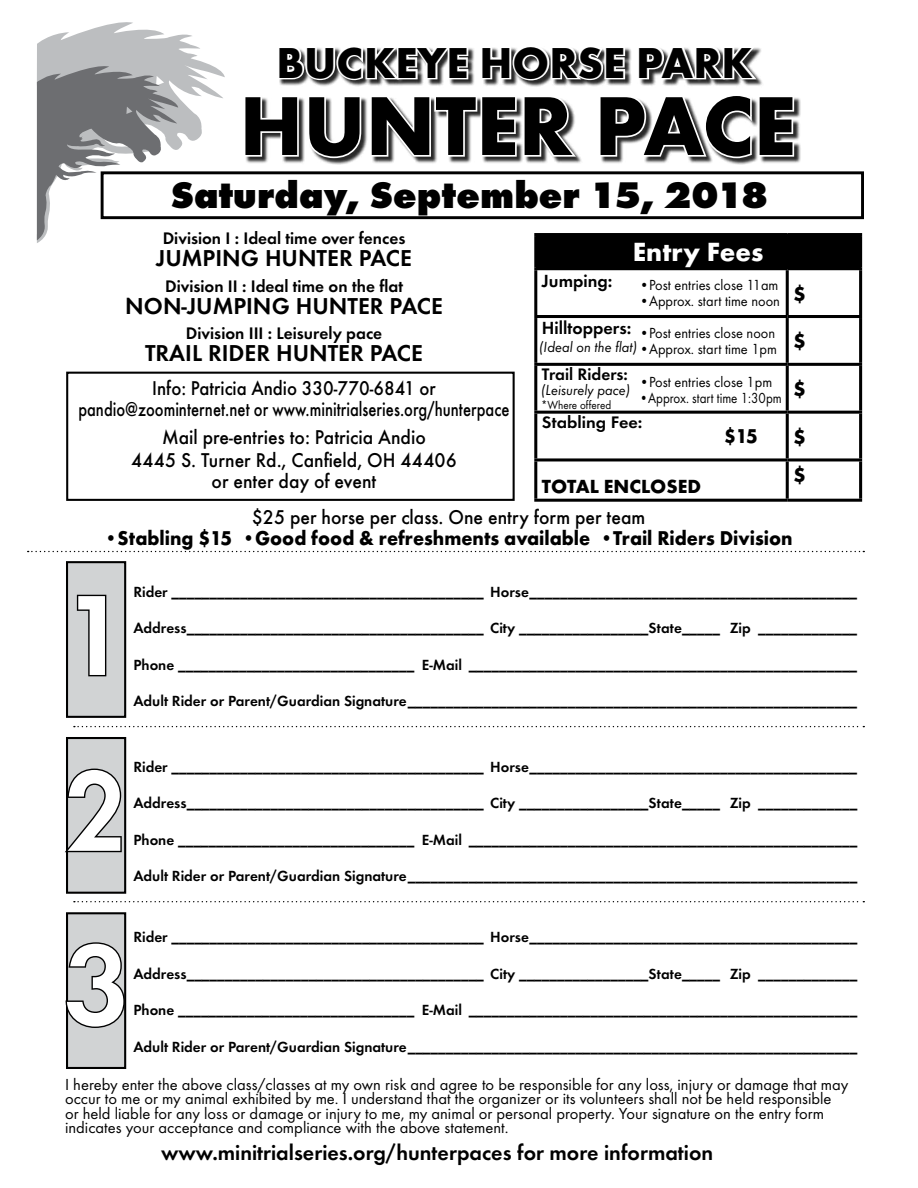
<style>
.page{position:relative;width:918px;height:1188px;background:#fff}
.page>*{position:absolute;margin:0;border:0;box-sizing:border-box;transform-origin:0 0}
.t1{font:600 118.2px "Futura T";color:#fff}
.t2{font:600 118.2px "Futura T";color:#fff;scale:.92 1}
.t3{font:700 86.55px "Futura T";color:#000}
.t4{font:700 44.85px "Futura T";color:#000}
.t5{font:800 38.55px "Futura T";color:#000}
.t6{font:700 27.3px "Futura T";color:#fff}
.t7{font:600 23.85px "Futura T";color:#000}
.t8{font:600 22.05px "Futura T";color:#000}
.t9{font:700 21.3px "Futura T";color:#000}
.t10{font:500 20.7px/23.7px "Futura T";color:#000;text-align:center;scale:.95 1}
.t11{font:500 20.7px/20.7px "Futura T";color:#000;text-align:center;scale:.91 1}
.t12{font:700 20.7px "Futura T";color:#000;scale:.94 1}
.t13{font:700 19.8px "Futura T";color:#000}
.t14{font:600 18.15px "Futura T";color:#000}
.t15{font:600 17.4px "Futura T";color:#000}
.t16{font:600 17.25px "Futura T";color:#000}
.t17{font:600 17.25px "Futura T";color:#000;scale:1.05 1}
.t18{font:16.65px/14.2px "Futura T";color:#000}
.t19{font:600 15.3px "Futura T";color:#000}
.t20{font:15.15px "Futura T";color:#000;scale:.95 1}
.t21{font:italic 15.15px "Futura T";color:#000}
.t22{font:15.15px "Futura T";color:#000;scale:.86 1}
.t23{font:12.15px "Futura T";color:#000;scale:.92 1}
</style>
<div class="page">
<svg style="left:37px;top:22px;width:188px;height:221px"></svg>
<svg style="left:74px;top:726px;width:790px;height:1px"></svg>
<svg style="left:28px;top:551px;width:836px;height:1px"></svg>
<svg style="left:74px;top:901px;width:790px;height:1px"></svg>
<div style="left:67px;top:738px;width:58px;height:155px;background:#d1d3d4"></div>
<div style="left:66px;top:737px;width:60px;height:157px;border:2px solid #000"></div>
<div style="left:67px;top:562px;width:58px;height:155px;background:#d1d3d4"></div>
<div style="left:66px;top:561px;width:60px;height:157px;border:2px solid #000"></div>
<div style="left:67px;top:913px;width:58px;height:155px;background:#d1d3d4"></div>
<div style="left:66px;top:912px;width:60px;height:157px;border:2px solid #000"></div>
<svg style="left:65px;top:767px;width:57px;height:88px"></svg>
<svg style="left:76px;top:594px;width:31px;height:83px"></svg>
<svg style="left:65px;top:941px;width:61px;height:88px"></svg>
<div style="left:536px;top:235px;width:325px;height:34px;background:#000"></div>
<hr style="left:534px;top:267px;width:253px;height:3px;background:#000">
<hr style="left:534px;top:315px;width:253px;height:3px;background:#000">
<hr style="left:534px;top:363px;width:253px;height:3px;background:#000">
<hr style="left:534px;top:411px;width:253px;height:3px;background:#000">
<hr style="left:787px;top:267px;width:75px;height:3px;background:#000">
<hr style="left:786px;top:270px;width:3px;height:45px;background:#000">
<hr style="left:786px;top:318px;width:3px;height:45px;background:#000">
<hr style="left:786px;top:366px;width:3px;height:45px;background:#000">
<hr style="left:786px;top:414px;width:3px;height:44px;background:#000">
<hr style="left:787px;top:315px;width:75px;height:3px;background:#000">
<hr style="left:787px;top:363px;width:75px;height:3px;background:#000">
<hr style="left:787px;top:411px;width:75px;height:3px;background:#000">
<hr style="left:786px;top:461px;width:3px;height:38px;background:#000">
<hr style="left:534px;top:458px;width:253px;height:3px;background:#000">
<hr style="left:787px;top:458px;width:75px;height:3px;background:#000">
<hr style="left:534px;top:233px;width:253px;height:3px;background:#000">
<hr style="left:534px;top:236px;width:3px;height:31px;background:#000">
<hr style="left:787px;top:233px;width:75px;height:3px;background:#000">
<hr style="left:859px;top:236px;width:3px;height:31px;background:#000">
<hr style="left:534px;top:270px;width:3px;height:45px;background:#000">
<hr style="left:534px;top:318px;width:3px;height:45px;background:#000">
<hr style="left:534px;top:366px;width:3px;height:45px;background:#000">
<hr style="left:534px;top:414px;width:3px;height:44px;background:#000">
<hr style="left:859px;top:270px;width:3px;height:45px;background:#000">
<hr style="left:859px;top:318px;width:3px;height:45px;background:#000">
<hr style="left:859px;top:366px;width:3px;height:45px;background:#000">
<hr style="left:859px;top:414px;width:3px;height:44px;background:#000">
<hr style="left:534px;top:461px;width:3px;height:38px;background:#000">
<hr style="left:859px;top:461px;width:3px;height:38px;background:#000">
<hr style="left:534px;top:499px;width:253px;height:3px;background:#000">
<hr style="left:787px;top:499px;width:75px;height:3px;background:#000">
<div style="left:245px;top:96px;width:556px;height:69px;background:#000;opacity:.85"></div>
<svg style="left:245px;top:96px;width:334px;height:64px"></svg>
<svg style="left:597px;top:96px;width:199px;height:64px"></svg>
<div style="left:279px;top:47px;width:484px;height:41px;background:#000;opacity:.85"></div>
<svg style="left:279px;top:47px;width:191px;height:35px"></svg>
<svg style="left:479px;top:47px;width:148px;height:35px"></svg>
<svg style="left:636px;top:47px;width:124px;height:34px"></svg>
<div style="left:101px;top:171px;width:763px;height:48px;border:3px solid #000"></div>
<div style="left:66px;top:372px;width:449px;height:129px;border:2px solid #000"></div>
<h3 class="t4" style="left:276px;top:36px;width:478px">BUCKEYE HORSE PARK</h3>
<h2 class="t3" style="left:239px;top:75px;width:558px">HUNTER PACE</h2>
<h3 class="t5" style="left:170px;top:172px;width:599px">Saturday, September 15, 2018</h3>
<p class="t15" style="left:163px;top:228px;width:244px">Division I : Ideal time over fences</p>
<h3 class="t7" style="left:156px;top:244px;width:257px">JUMPING HUNTER PACE</h3>
<p class="t15" style="left:165px;top:276px;width:240px">Division II : Ideal time on the flat</p>
<h3 class="t7" style="left:125px;top:291px;width:319px">NON-JUMPING HUNTER PACE</h3>
<p class="t15" style="left:186px;top:323px;width:198px">Division III : Leisurely pace</p>
<h3 class="t7" style="left:145px;top:339px;width:280px">TRAIL RIDER HUNTER PACE</h3>
<h3 class="t6" style="left:633px;top:236px;width:132px">Entry Fees</h3>
<p class="t14" style="left:542px;top:270px;width:72px">Jumping:</p>
<p class="t20" style="left:639px;top:276px;width:148px">•Post entries close 11am</p>
<p class="t20" style="left:639px;top:292px;width:149px">•Approx. start time noon</p>
<p class="t20" style="left:639px;top:324px;width:144px">•Post entries close noon</p>
<p class="t20" style="left:639px;top:340px;width:146px">•Approx. start time 1pm</p>
<p class="t20" style="left:639px;top:373px;width:141px">•Post entries close 1pm</p>
<p class="t22" style="left:639px;top:389px;width:167px">•Approx. start time 1:30pm</p>
<p class="t14" style="left:542px;top:317px;width:91px">Hilltoppers:</p>
<p class="t21" style="left:539px;top:338px;width:99px">(Ideal on the flat)</p>
<p class="t21" style="left:541px;top:381px;width:91px">(Leisurely pace)</p>
<p class="t23" style="left:541px;top:397px;width:78px">*Where offered</p>
<p class="t16" style="left:542px;top:364px;width:87px">Trail Riders:</p>
<h3 class="t11" style="left:78px;top:378px;width:475px">Info: Patricia Andio 330-770-6841 or pandio@zoominternet.net or www.minitrialseries.org/hunterpace</h3>
<h3 class="t10" style="left:131px;top:425px;width:345px">Mail pre-entries to: Patricia Andio<br>4445 S. Turner Rd., Canfield, OH 44406</h3>
<h3 class="t10" style="left:212px;top:469px;width:175px">or enter day of event</h3>
<p class="t17" style="left:542px;top:412px;width:97px">Stabling Fee:</p>
<h3 class="t12" style="left:724px;top:424px;width:38px">$15</h3>
<p class="t13" style="left:542px;top:474px;width:161px">TOTAL ENCLOSED</p>
<h3 class="t9" style="left:793px;top:281px;width:14px">$</h3>
<h3 class="t9" style="left:793px;top:329px;width:14px">$</h3>
<h3 class="t9" style="left:793px;top:377px;width:14px">$</h3>
<h3 class="t9" style="left:793px;top:424px;width:14px">$</h3>
<h3 class="t9" style="left:793px;top:462px;width:14px">$</h3>
<h3 class="t10" style="left:252px;top:506px;width:416px">$25 per horse per class. One entry form per team</h3>
<h3 class="t12" style="left:104px;top:526px;width:733px">•Stabling $15 •Good food &amp; refreshments available •Trail Riders Division</h3>
<p class="t19" style="left:133px;top:582px;width:725px">Rider _________________________________________ Horse___________________________________________</p>
<p class="t19" style="left:133px;top:619px;width:725px">Address_______________________________________ City _________________State_____ Zip _____________</p>
<p class="t19" style="left:133px;top:656px;width:725px">Phone _______________________________ E-Mail ___________________________________________________</p>
<p class="t19" style="left:133px;top:692px;width:725px">Adult Rider or Parent/Guardian Signature___________________________________________________________</p>
<h1 class="t1" style="left:63px;top:566px;width:69px">1</h1>
<h1 class="t2" style="left:66px;top:741px;width:69px">2</h1>
<p class="t19" style="left:133px;top:758px;width:725px">Rider _________________________________________ Horse___________________________________________</p>
<p class="t19" style="left:133px;top:794px;width:725px">Address_______________________________________ City _________________State_____ Zip _____________</p>
<p class="t19" style="left:133px;top:831px;width:725px">Phone _______________________________ E-Mail ___________________________________________________</p>
<p class="t19" style="left:133px;top:867px;width:725px">Adult Rider or Parent/Guardian Signature___________________________________________________________</p>
<p class="t19" style="left:133px;top:928px;width:725px">Rider _________________________________________ Horse___________________________________________</p>
<p class="t19" style="left:133px;top:965px;width:725px">Address_______________________________________ City _________________State_____ Zip _____________</p>
<p class="t19" style="left:133px;top:1001px;width:725px">Phone _______________________________ E-Mail ___________________________________________________</p>
<p class="t19" style="left:133px;top:1038px;width:725px">Adult Rider or Parent/Guardian Signature___________________________________________________________</p>
<p class="t18" style="left:65px;top:1077px;width:785px">I hereby enter the above class/classes at my own risk and agree to be responsible for any loss, injury or damage that may occur to me or my animal exhibited by me. I understand that the organizer or its volunteers shall not be held responsible or held liable for any loss or damage or injury to me, my animal or personal property. Your signature on the entry form indicates your acceptance and compliance with the above statement.</p>
<h1 class="t1" style="left:64px;top:915px;width:69px">3</h1>
<h3 class="t8" style="left:161px;top:1140px;width:554px">www.minitrialseries.org/hunterpaces for more information</h3>
</div>
